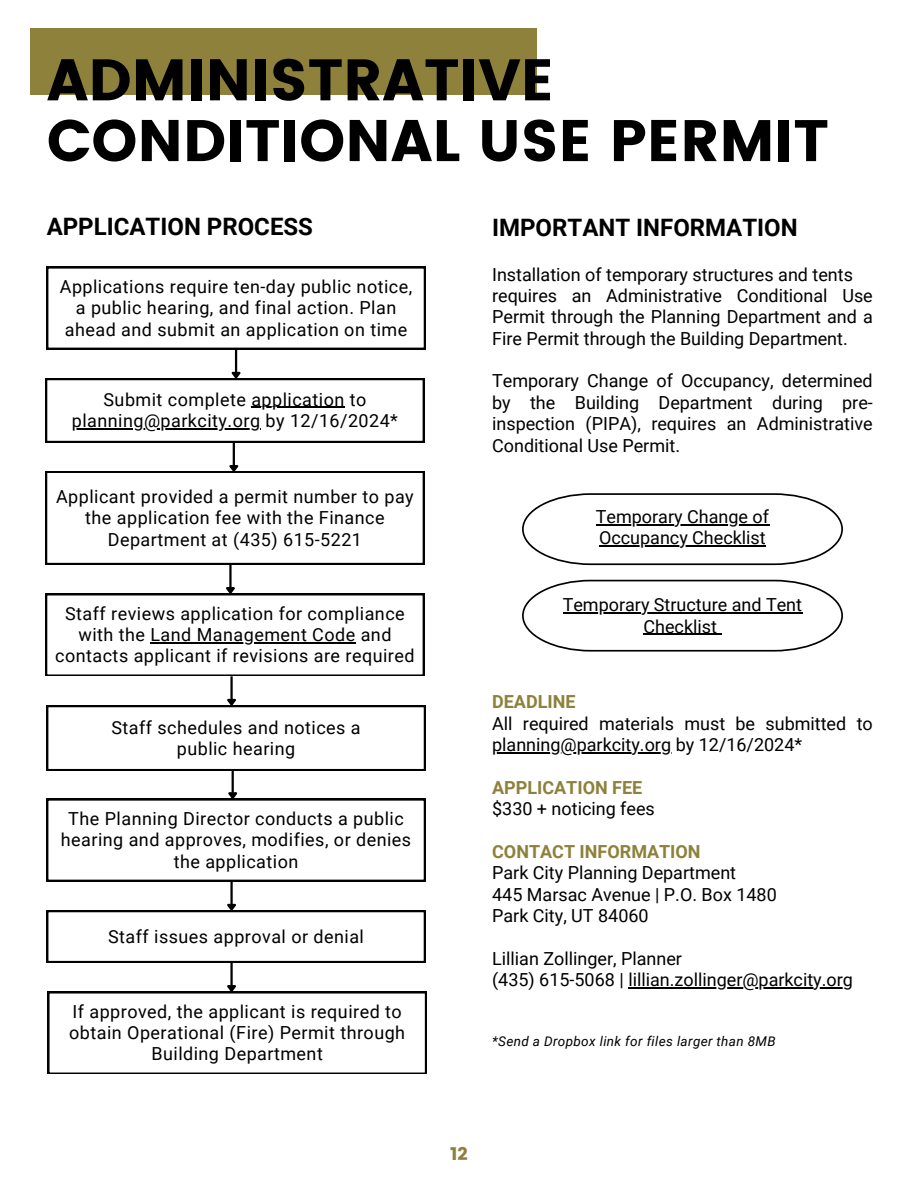
<style>
.page{position:relative;width:918px;height:1188px;background:#fff}
.page>*{position:absolute;margin:0;border:0;box-sizing:border-box;transform-origin:0 0}
.t1{font:58.5px/60.8px "Poppins";color:#000}
.t2{font:700 24px "Roboto";color:#000}
.t3{font:18px/21.3px "Roboto";letter-spacing:.025em;color:#000;text-align:center}
.t4{font:18px/21.3px "Roboto";color:#000}
.t5{font:700 18px "Roboto";color:#8d813b}
.t6{font:18px "Poppins";color:#8d813b}
.t7{font:italic 13.5px "Roboto";letter-spacing:.025em;color:#000}
</style>
<div class="page">
<div style="left:30px;top:28px;width:506px;height:66px;background:#8d813b"></div>
<hr style="left:230px;top:881px;width:3px;height:23px;background:#000">
<hr style="left:235px;top:349px;width:2px;height:23px;background:#000">
<svg style="left:46px;top:370px;width:378px;height:73px"></svg>
<svg style="left:47px;top:267px;width:378px;height:82px"></svg>
<hr style="left:233px;top:443px;width:2px;height:23px;background:#000">
<hr style="left:229px;top:565px;width:3px;height:23px;background:#000">
<svg style="left:46px;top:585px;width:378px;height:91px"></svg>
<svg style="left:46px;top:463px;width:378px;height:102px"></svg>
<svg style="left:522px;top:493px;width:321px;height:72px"></svg>
<hr style="left:596px;top:524px;width:173px;height:1px;background:#000">
<hr style="left:599px;top:546px;width:167px;height:1px;background:#000">
<svg style="left:522px;top:580px;width:321px;height:72px"></svg>
<hr style="left:492px;top:752px;width:179px;height:1px;background:#000">
<hr style="left:628px;top:987px;width:225px;height:2px;background:#000">
<svg style="left:47px;top:902px;width:378px;height:60px"></svg>
<hr style="left:230px;top:676px;width:3px;height:23px;background:#000">
<svg style="left:47px;top:697px;width:378px;height:74px"></svg>
<hr style="left:232px;top:770px;width:2px;height:23px;background:#000">
<hr style="left:230px;top:963px;width:3px;height:23px;background:#000">
<svg style="left:47px;top:790px;width:378px;height:91px"></svg>
<svg style="left:48px;top:983px;width:379px;height:91px"></svg>
<h1 class="t1" style="left:47px;top:50px;width:784px">ADMINISTRATIVE<br>CONDITIONAL USE PERMIT</h1>
<h2 class="t2" style="left:47px;top:213px;width:268px">APPLICATION PROCESS</h2>
<h3 class="t2" style="left:492px;top:213px;width:307px">IMPORTANT INFORMATION</h3>
<h3 class="t4" style="left:492px;top:264px;width:382px">Installation of temporary structures and tents requires an Administrative Conditional Use Permit through the Planning Department and a Fire Permit through the Building Department.</h3>
<h3 class="t3" style="left:492px;top:371px;width:382px;text-align:justify">Temporary Change of Occupancy, determined by the Building Department during pre&shy;inspection (PIPA), requires an Administrative Conditional Use Permit.</h3>
<h3 class="t3" style="left:60px;top:276px;width:354px">Applications require ten-day public notice, a public hearing, and final action. Plan ahead and submit an application on time</h3>
<h3 class="t3" style="left:104px;top:389px;width:264px">Submit complete application to</h3>
<h3 class="t3" style="left:72px;top:410px;width:328px">planning@parkcity.org by 12/16/2024*</h3>
<h3 class="t3" style="left:56px;top:486px;width:359px">Applicant provided a permit number to pay the application fee with the Finance<br>Department at (435) 615-5221</h3>
<h2 class="t3" style="left:65px;top:603px;width:341px">Staff reviews application for compliance with the Land Management Code and</h2>
<h3 class="t3" style="left:55px;top:646px;width:361px">contacts applicant if revisions are required</h3>
<h3 class="t3" style="left:111px;top:717px;width:251px">Staff schedules and notices a public hearing</h3>
<p class="t3" style="left:61px;top:808px;width:352px">The Planning Director conducts a public hearing and approves, modifies, or denies the application</p>
<p class="t3" style="left:108px;top:926px;width:257px">Staff issues approval or denial</p>
<p class="t3" style="left:69px;top:1001px;width:338px">If approved, the applicant is required to obtain Operational (Fire) Permit through<br>Building Department</p>
<h3 class="t4" style="left:596px;top:506px;width:175px">Temporary Change of</h3>
<h3 class="t4" style="left:599px;top:528px;width:168px">Occupancy Checklist</h3>
<p class="t4" style="left:563px;top:594px;width:241px;text-align:center">Temporary Structure and Tent<br>Checklist</p>
<p class="t5" style="left:492px;top:692px;width:85px">DEADLINE</p>
<p class="t4" style="left:492px;top:713px;width:382px">All required materials must be submitted to planning@parkcity.org by 12/16/2024*</p>
<p class="t5" style="left:492px;top:777px;width:152px">APPLICATION FEE</p>
<p class="t4" style="left:492px;top:798px;width:164px">$330 + noticing fees</p>
<p class="t5" style="left:492px;top:841px;width:210px">CONTACT INFORMATION</p>
<p class="t4" style="left:492px;top:863px;width:286px">Park City Planning Department<br>445 Marsac Avenue | P.O. Box 1480<br>Park City, UT 84060</p>
<p class="t4" style="left:492px;top:948px;width:362px">Lillian Zollinger, Planner<br>(435) 615-5068 | lillian.zollinger@parkcity.org</p>
<p class="t7" style="left:492px;top:1033px;width:285px">*Send a Dropbox link for files larger than 8MB</p>
<p class="t6" style="left:450px;top:1143px;width:19px">12</p>
</div>
